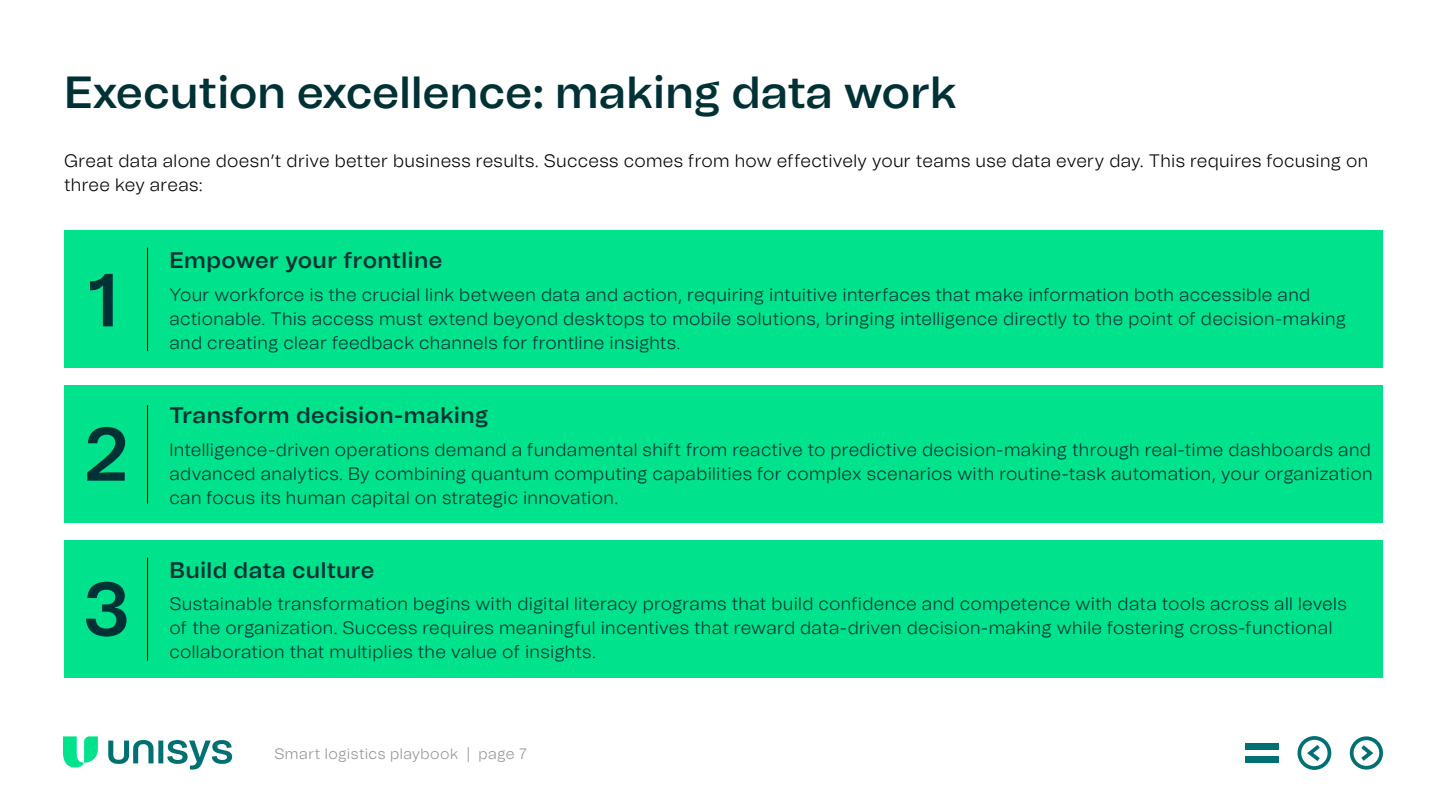
<style>
.page{position:relative;width:1440px;height:810px;background:#fff}
.page>*{position:absolute;margin:0;border:0;box-sizing:border-box;transform-origin:0 0}
.t1{font:600 75px/154.5px "Unisys";color:#003134}
.t2{font:600 45px "Unisys";color:#003134}
.t3{font:600 22.5px "Unisys";letter-spacing:.015em;color:#003134}
.t4{font:300 18px/24px "Unisys";letter-spacing:.015em;color:#003134}
.t5{font:300 18px/24px "Unisys";letter-spacing:.02em;color:#000}
.t6{font:300 15px "Unisys";letter-spacing:.03em;color:#949494}
</style>
<div class="page">
<div style="left:64px;top:230px;width:1319px;height:138px;background:#00e28b"></div>
<div style="left:64px;top:385px;width:1319px;height:138px;background:#00e28b"></div>
<div style="left:64px;top:540px;width:1319px;height:138px;background:#00e28b"></div>
<div style="left:1297px;top:736px;width:34px;height:34px;border:4px solid #007073;border-radius:50%"></div>
<svg style="left:1304px;top:742px;width:18px;height:22px"></svg>
<div style="left:1350px;top:736px;width:33px;height:34px;border:4px solid #007073;border-radius:50%"></div>
<svg style="left:1361px;top:743px;width:15px;height:20px"></svg>
<div style="left:1245px;top:757px;width:34px;height:6px;background:#007073"></div>
<div style="left:1245px;top:743px;width:34px;height:6px;background:#007073"></div>
<svg style="left:63px;top:736px;width:35px;height:32px"></svg>
<svg style="left:108px;top:740px;width:124px;height:30px"></svg>
<hr style="left:147px;top:248px;width:1px;height:103px;background:#000">
<hr style="left:147px;top:405px;width:1px;height:99px;background:#000">
<hr style="left:147px;top:558px;width:1px;height:103px;background:#000">
<h2 class="t2" style="left:64px;top:60px;width:894px">Execution excellence: making data work</h2>
<p class="t5" style="left:64px;top:148px;width:1306px">Great data alone doesn’t drive better business results. Success comes from how effectively your teams use data every day. This requires focusing on three key areas:</p>
<h1 class="t1" style="left:82px;top:220px;width:49px">1<br>2<br>3</h1>
<p class="t3" style="left:170px;top:244px;width:274px">Empower your frontline</p>
<p class="t4" style="left:170px;top:282px;width:1178px">Your workforce is the crucial link between data and action, requiring intuitive interfaces that make information both accessible and actionable. This access must extend beyond desktops to mobile solutions, bringing intelligence directly to the point of decision-making and creating clear feedback channels for frontline insights.</p>
<p class="t3" style="left:170px;top:399px;width:320px">Transform decision-making</p>
<p class="t4" style="left:170px;top:437px;width:1205px;text-align:justify">Intelligence-driven operations demand a fundamental shift from reactive to predictive decision-making through real-time dashboards and advanced analytics. By combining quantum computing capabilities for complex scenarios with routine-task automation, your organization can focus its human capital on strategic innovation.</p>
<p class="t3" style="left:170px;top:554px;width:207px">Build data culture</p>
<p class="t4" style="left:170px;top:592px;width:1179px">Sustainable transformation begins with digital literacy programs that build confidence and competence with data tools across all levels of the organization. Success requires meaningful incentives that reward data-driven decision-making while fostering cross-functional collaboration that multiplies the value of insights.</p>
<p class="t6" style="left:274px;top:744px;width:254px">Smart logistics playbook | page 7</p>
</div>
